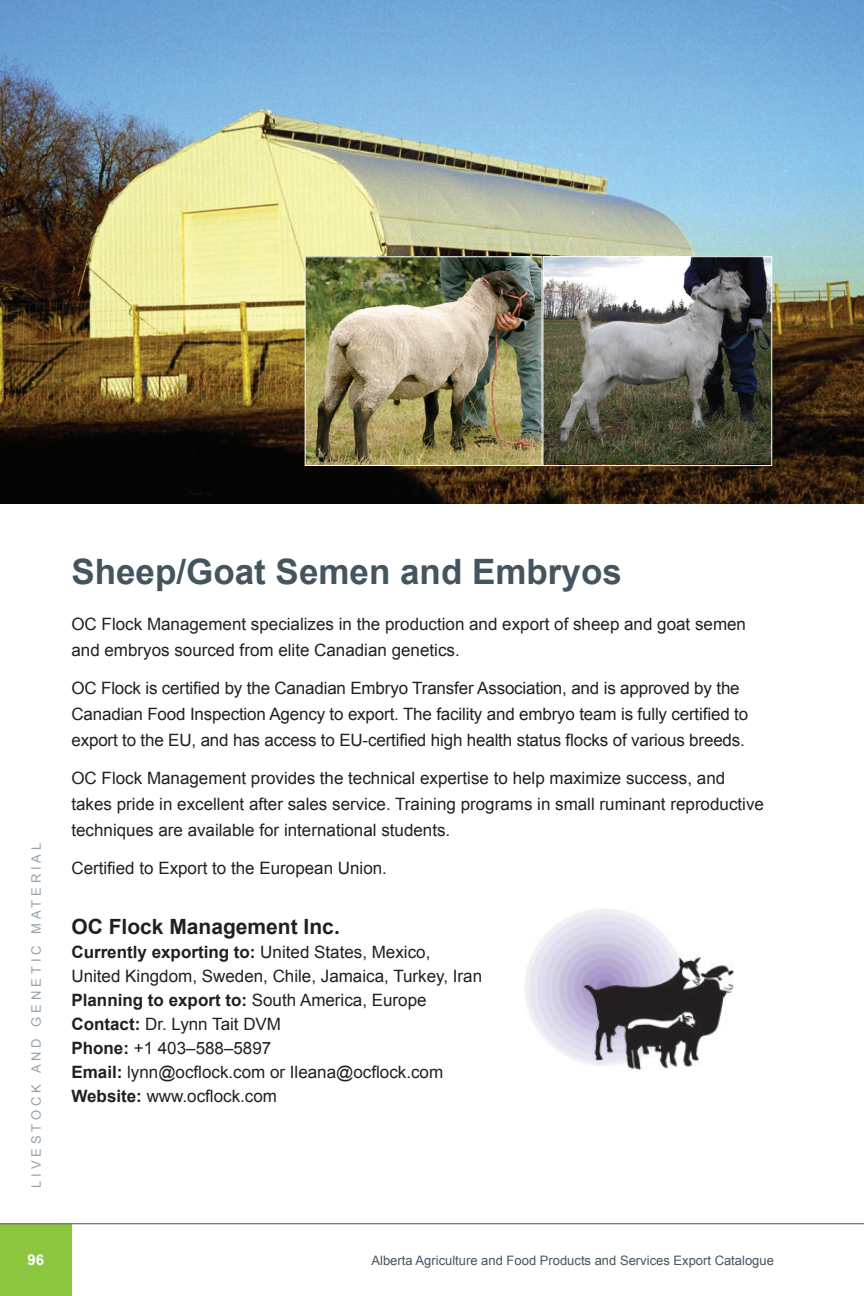
<style>
.page{position:relative;width:864px;height:1296px;background:#fff}
.page>*{position:absolute;margin:0;border:0;box-sizing:border-box;transform-origin:0 0}
.header_1{font:700 35px "Arial";color:#45555f}
.company_name{font:700 21px "Arial";color:#231f20}
.body_copy{font:17px/26px "Arial";color:#231f20}
.company_info{font:17px/24px "Arial";color:#231f20}
.company_info-2{font:700 17px "Arial";color:#231f20}
.t1{font:700 15px "Arial";color:#fff}
.t2{font:13px "Arial";color:#45555f}
.t3{font:13px "Arial";letter-spacing:.3em;color:#95a2ac}
.s1{font-weight:700}
.s2{font-weight:400}
</style>
<div class="page">
<div style="left:0;top:1224px;width:72px;height:72px;background:#8bc63e"></div>
<hr style="left:0;top:1223px;width:864px;height:1px;background:#45555f">
<img style="left:525px;top:909px;width:208px;height:160px">
<img style="left:0;top:0;width:864px;height:504px">
<img style="left:307px;top:258px;width:463px;height:206px">
<div style="left:543px;top:256px;width:229px;height:210px;border:1px solid #fff"></div>
<div style="left:305px;top:256px;width:238px;height:210px;border:1px solid #fff"></div>
<p class="t3" style="left:28px;top:1188px;width:347px;rotate:-90deg">LIVESTOCK AND GENETIC MATERIAL</p>
<p class="header_1" style="left:71px;top:548px;width:552px">Sheep/Goat Semen and Embryos</p>
<p class="body_copy" style="left:71px;top:611px;width:676px">OC Flock Management specializes in the production and export of sheep and goat semen and embryos sourced from elite Canadian genetics.</p>
<p class="body_copy" style="left:71px;top:675px;width:678px">OC Flock is certified by the Canadian Embryo Transfer Association, and is approved by the<br>Canadian Food Inspection Agency to export. The facility and embryo team is fully certified to export to the EU, and has access to EU-certified high health status flocks of various breeds.</p>
<p class="body_copy" style="left:71px;top:765px;width:694px">OC Flock Management provides the technical expertise to help maximize success, and takes pride in excellent after sales service. Training programs in small ruminant reproductive techniques are available for international students.</p>
<p class="body_copy" style="left:71px;top:855px;width:317px">Certified to Export to the European Union.</p>
<p class="company_name" style="left:71px;top:912px;width:270px">OC Flock Management Inc.</p>
<p class="company_info" style="left:71px;top:940px;width:412px"><span class="s1">Currently exporting to:</span> United States, Mexico,<br>United Kingdom, Sweden, Chile, Jamaica, Turkey, Iran</p>
<p class="company_info-2" style="left:71px;top:988px;width:357px">Planning to export to: <span class="s2">South America, Europe</span></p>
<p class="company_info" style="left:71px;top:1012px;width:211px"><span class="s1">Contact:</span> Dr. Lynn Tait DVM</p>
<p class="company_info" style="left:71px;top:1036px;width:201px"><span class="s1">Phone:</span> +1 403–588–5897</p>
<p class="company_info" style="left:71px;top:1060px;width:373px"><span class="s1">Email:</span> lynn@ocflock.com or Ileana@ocflock.com</p>
<p class="company_info" style="left:71px;top:1084px;width:207px"><span class="s1">Website:</span> www.ocflock.com</p>
<p class="t1" style="left:28px;top:1250px;width:18px">96</p>
<p class="t2" style="left:371px;top:1252px;width:404px">Alberta Agriculture and Food Products and Services Export Catalogue</p>
</div>
